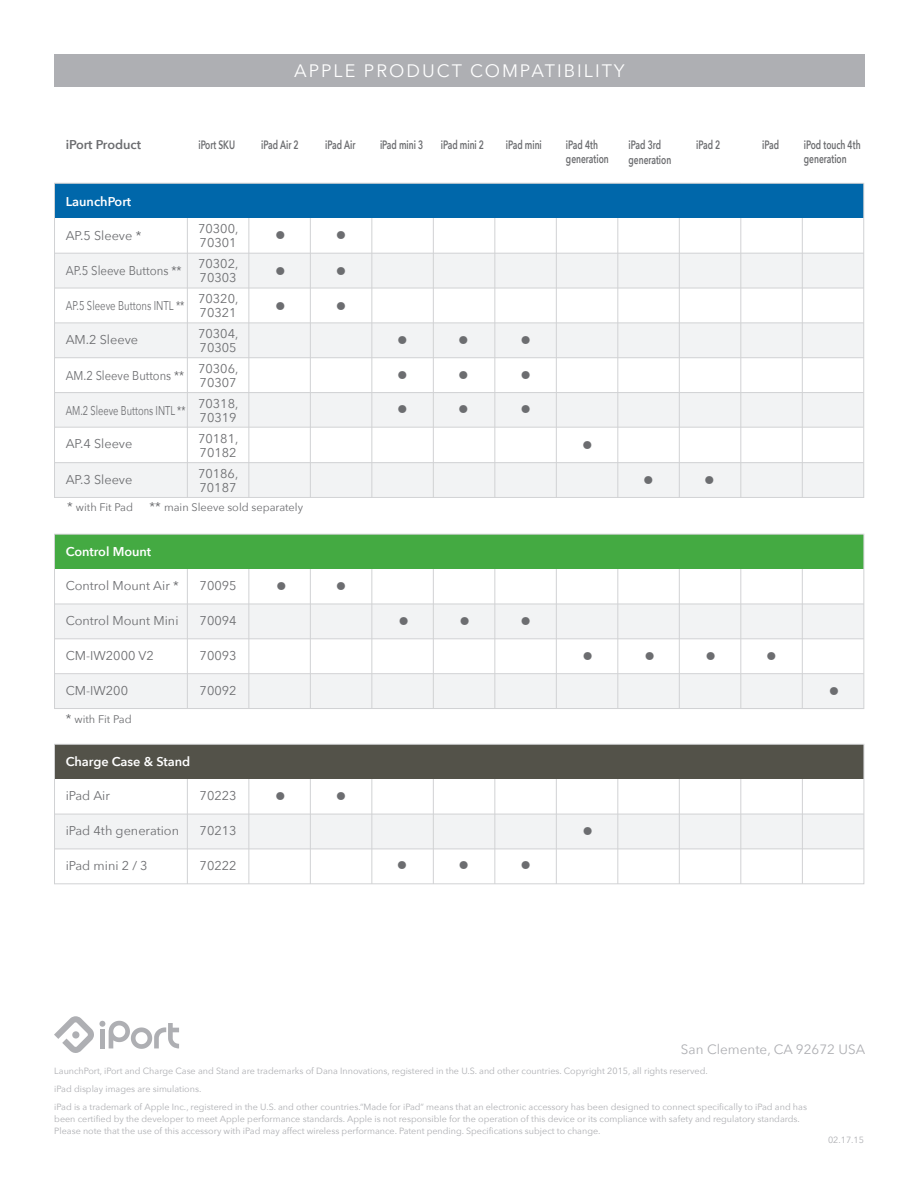
<style>
.page{position:relative;width:918px;height:1188px;background:#fff}
.page>*{position:absolute;margin:0;border:0;box-sizing:border-box;transform-origin:0 0}
.t1{font:22.35px "Helvetica Neue LT Std";color:#6c6d70}
.t2{font:18px "Avenir Next";letter-spacing:.11em;color:#fff}
.t3{font:13.5px "Avenir Next";color:#aeafb3}
.t4{font:12.75px/14px "Avenir Next";color:#6c6d70}
.t5{font:600 12.75px "Avenir Next";color:#fff}
.t6{font:12.75px "Avenir Next";color:#6c6d70;scale:.75 1}
.t7{font:12.75px "Avenir Next";color:#6c6d70;scale:.73 1}
.t8{font:12.75px "Avenir Next";color:#6c6d70;scale:.9 1}
.t9{font:12.75px "Avenir Next";color:#6c6d70;scale:.88 1}
.t10{font:600 12.75px "Avenir Next";color:#6c6d70}
.t11{font:600 12.15px/14.5px "Avenir Next";color:#6c6d70;scale:.7 1}
.t12{font:10.95px "Avenir Next";color:#6c6d70}
.t13{font:9px/18px "Avenir Next";color:#aeafb3}
.s1{font-size:12.75px}
</style>
<div class="page">
<div style="left:55px;top:253px;width:809px;height:35px;background:#f2f3f4"></div>
<div style="left:55px;top:323px;width:809px;height:35px;background:#f2f3f4"></div>
<div style="left:55px;top:392px;width:809px;height:35px;background:#f2f3f4"></div>
<div style="left:55px;top:463px;width:809px;height:34px;background:#f2f3f4"></div>
<div style="left:55px;top:604px;width:809px;height:35px;background:#f2f3f4"></div>
<div style="left:55px;top:674px;width:809px;height:35px;background:#f2f3f4"></div>
<div style="left:55px;top:814px;width:809px;height:35px;background:#f2f3f4"></div>
<hr style="left:187px;top:189px;width:1px;height:695px;background:#d1d2d4">
<hr style="left:249px;top:189px;width:1px;height:695px;background:#d1d2d4">
<hr style="left:310px;top:189px;width:1px;height:695px;background:#d1d2d4">
<hr style="left:372px;top:189px;width:1px;height:695px;background:#d1d2d4">
<hr style="left:433px;top:189px;width:1px;height:695px;background:#d1d2d4">
<hr style="left:495px;top:189px;width:1px;height:695px;background:#d1d2d4">
<hr style="left:556px;top:189px;width:1px;height:695px;background:#d1d2d4">
<hr style="left:618px;top:189px;width:1px;height:695px;background:#d1d2d4">
<hr style="left:679px;top:189px;width:1px;height:695px;background:#d1d2d4">
<hr style="left:741px;top:189px;width:1px;height:695px;background:#d1d2d4">
<hr style="left:54px;top:253px;width:687px;height:1px;background:#d1d2d4">
<hr style="left:54px;top:288px;width:687px;height:1px;background:#d1d2d4">
<hr style="left:54px;top:323px;width:687px;height:1px;background:#d1d2d4">
<hr style="left:54px;top:357px;width:687px;height:1px;background:#d1d2d4">
<hr style="left:54px;top:392px;width:810px;height:1px;background:#d1d2d4">
<hr style="left:54px;top:427px;width:810px;height:1px;background:#d1d2d4">
<hr style="left:54px;top:462px;width:810px;height:1px;background:#d1d2d4">
<hr style="left:54px;top:604px;width:687px;height:1px;background:#d1d2d4">
<hr style="left:54px;top:639px;width:687px;height:1px;background:#d1d2d4">
<hr style="left:54px;top:673px;width:687px;height:1px;background:#d1d2d4">
<hr style="left:54px;top:814px;width:687px;height:1px;background:#d1d2d4">
<hr style="left:54px;top:849px;width:687px;height:1px;background:#d1d2d4">
<div style="left:55px;top:709px;width:818px;height:35px;background:#fff"></div>
<div style="left:55px;top:498px;width:818px;height:36px;background:#fff"></div>
<hr style="left:802px;top:199px;width:1px;height:298px;background:#d1d2d4">
<hr style="left:741px;top:288px;width:123px;height:1px;background:#d1d2d4">
<hr style="left:741px;top:323px;width:123px;height:1px;background:#d1d2d4">
<hr style="left:741px;top:357px;width:123px;height:1px;background:#d1d2d4">
<hr style="left:741px;top:253px;width:123px;height:1px;background:#d1d2d4">
<hr style="left:802px;top:745px;width:1px;height:139px;background:#d1d2d4">
<hr style="left:741px;top:814px;width:123px;height:1px;background:#d1d2d4">
<hr style="left:741px;top:849px;width:123px;height:1px;background:#d1d2d4">
<hr style="left:802px;top:535px;width:1px;height:174px;background:#d1d2d4">
<hr style="left:741px;top:639px;width:123px;height:1px;background:#d1d2d4">
<hr style="left:741px;top:673px;width:123px;height:1px;background:#d1d2d4">
<hr style="left:741px;top:604px;width:123px;height:1px;background:#d1d2d4">
<div style="left:55px;top:183px;width:809px;height:35px;background:#0067aa"></div>
<div style="left:55px;top:534px;width:809px;height:35px;background:#44aa42"></div>
<div style="left:54px;top:534px;width:810px;height:175px;border:1px solid #d1d2d4"></div>
<div style="left:55px;top:744px;width:809px;height:35px;background:#535249"></div>
<div style="left:54px;top:744px;width:810px;height:140px;border:1px solid #d1d2d4"></div>
<svg style="left:54px;top:1016px;width:125px;height:37px"></svg>
<div style="left:54px;top:54px;width:810px;height:32px;background:#aeafb3"></div>
<h3 class="t10" style="left:66px;top:134px;width:77px">iPort Product</h3>
<h3 class="t5" style="left:66px;top:190px;width:67px">LaunchPort</h3>
<h2 class="t2" style="left:294px;top:56px;width:332px">APPLE PRODUCT COMPATIBILITY</h2>
<h3 class="t11" style="left:261px;top:137px;width:55px">iPad Air 2</h3>
<h3 class="t11" style="left:380px;top:137px;width:63px">iPad mini 3</h3>
<h3 class="t11" style="left:441px;top:137px;width:63px">iPad mini 2</h3>
<h3 class="t11" style="left:198px;top:137px;width:54px">iPort SKU</h3>
<h3 class="t11" style="left:325px;top:137px;width:45px">iPad Air</h3>
<h3 class="t11" style="left:506px;top:137px;width:53px">iPad mini</h3>
<h3 class="t11" style="left:566px;top:137px;width:63px">iPad 4th generation</h3>
<h3 class="t11" style="left:629px;top:137px;width:63px">iPad 3rd generation</h3>
<h3 class="t11" style="left:696px;top:137px;width:36px">iPad 2</h3>
<h3 class="t11" style="left:762px;top:137px;width:26px">iPad</h3>
<h3 class="t11" style="left:804px;top:137px;width:82px">iPod touch 4th generation</h3>
<h3 class="t4" style="left:66px;top:228px;width:77px">AP.5 Sleeve *</h3>
<h3 class="t4" style="left:198px;top:221px;width:42px">70300,<br>70301</h3>
<h3 class="t8" style="left:66px;top:260px;width:130px">AP.5 Sleeve Buttons **</h3>
<h3 class="t4" style="left:198px;top:256px;width:42px">70302,<br>70303</h3>
<h3 class="t6" style="left:66px;top:294px;width:160px">AP.5 Sleeve Buttons INTL **</h3>
<h3 class="t4" style="left:198px;top:291px;width:42px">70320,<br>70321</h3>
<h3 class="t4" style="left:66px;top:332px;width:74px">AM.2 Sleeve</h3>
<h3 class="t4" style="left:198px;top:326px;width:42px">70304,<br>70305</h3>
<h3 class="t9" style="left:66px;top:365px;width:136px">AM.2 Sleeve Buttons **</h3>
<h3 class="t4" style="left:198px;top:361px;width:42px">70306,<br>70307</h3>
<h3 class="t7" style="left:66px;top:399px;width:166px">AM.2 Sleeve Buttons INTL **</h3>
<h3 class="t4" style="left:198px;top:396px;width:42px">70318,<br>70319</h3>
<h3 class="t4" style="left:66px;top:436px;width:68px">AP.4 Sleeve</h3>
<h3 class="t4" style="left:66px;top:472px;width:68px">AP.3 Sleeve</h3>
<h3 class="t4" style="left:198px;top:431px;width:42px">70181,<br>70182</h3>
<h3 class="t4" style="left:198px;top:466px;width:42px">70186,<br>70187</h3>
<h1 class="t1" style="left:275px;top:222px;width:13px">•</h1>
<h1 class="t1" style="left:335px;top:222px;width:13px">•</h1>
<h1 class="t1" style="left:275px;top:258px;width:73px">• •</h1>
<h1 class="t1" style="left:275px;top:292px;width:73px">• •</h1>
<p class="t12" style="left:67px;top:498px;width:67px"><span class="s1">*</span> with Fit Pad</p>
<p class="t12" style="left:150px;top:498px;width:155px"><span class="s1">**</span> main Sleeve sold separately</p>
<h3 class="t5" style="left:66px;top:541px;width:87px">Control Mount</h3>
<h3 class="t4" style="left:66px;top:578px;width:115px">Control Mount Air *</h3>
<h3 class="t4" style="left:66px;top:613px;width:114px">Control Mount Mini</h3>
<h3 class="t4" style="left:66px;top:648px;width:90px">CM-IW2000 V2</h3>
<h3 class="t4" style="left:66px;top:683px;width:64px">CM-IW200</h3>
<p class="t12" style="left:66px;top:710px;width:67px"><span class="s1">*</span> with Fit Pad</p>
<h3 class="t4" style="left:200px;top:578px;width:38px">70095</h3>
<h3 class="t4" style="left:200px;top:613px;width:38px">70094</h3>
<h3 class="t4" style="left:200px;top:648px;width:38px">70093</h3>
<h3 class="t4" style="left:200px;top:683px;width:38px">70092</h3>
<h3 class="t5" style="left:66px;top:751px;width:126px">Charge Case &amp; Stand</h3>
<h3 class="t4" style="left:66px;top:788px;width:46px">iPad Air</h3>
<h3 class="t4" style="left:66px;top:823px;width:115px">iPad 4th generation</h3>
<h3 class="t4" style="left:66px;top:858px;width:83px">iPad mini 2 / 3</h3>
<h3 class="t4" style="left:200px;top:788px;width:38px">70223</h3>
<h3 class="t4" style="left:200px;top:823px;width:38px">70213</h3>
<h3 class="t4" style="left:200px;top:858px;width:38px">70222</h3>
<h1 class="t1" style="left:276px;top:573px;width:72px">• •</h1>
<h1 class="t1" style="left:275px;top:783px;width:13px">•</h1>
<h1 class="t1" style="left:335px;top:783px;width:13px">•</h1>
<h1 class="t1" style="left:397px;top:327px;width:74px">• •</h1>
<h1 class="t1" style="left:520px;top:327px;width:13px">•</h1>
<h1 class="t1" style="left:397px;top:362px;width:74px">• •</h1>
<h1 class="t1" style="left:520px;top:362px;width:13px">•</h1>
<h1 class="t1" style="left:397px;top:396px;width:74px">• •</h1>
<h1 class="t1" style="left:520px;top:396px;width:13px">•</h1>
<h1 class="t1" style="left:398px;top:608px;width:74px">• •</h1>
<h1 class="t1" style="left:520px;top:608px;width:13px">•</h1>
<h1 class="t1" style="left:397px;top:852px;width:13px">•</h1>
<h1 class="t1" style="left:458px;top:852px;width:74px">• •</h1>
<h1 class="t1" style="left:582px;top:431px;width:13px">•</h1>
<h1 class="t1" style="left:643px;top:467px;width:13px">•</h1>
<h1 class="t1" style="left:704px;top:467px;width:13px">•</h1>
<h1 class="t1" style="left:582px;top:642px;width:13px">•</h1>
<h1 class="t1" style="left:644px;top:643px;width:13px">•</h1>
<h1 class="t1" style="left:705px;top:643px;width:73px">• •</h1>
<h1 class="t1" style="left:582px;top:818px;width:13px">•</h1>
<h1 class="t1" style="left:829px;top:677px;width:13px">•</h1>
<h3 class="t3" style="left:681px;top:1037px;width:186px">San Clemente, CA 92672 USA</h3>
<p class="t13" style="left:54px;top:1062px;width:754px">LaunchPort, iPort and Charge Case and Stand are trademarks of Dana Innovations, registered in the U.S. and other countries. Copyright 2015, all rights reserved.<br>iPad display images are simulations.<br>iPad is a trademark of Apple Inc., registered in the U.S. and other countries.“Made for iPad” means that an electronic accessory has been designed to connect specifically to iPad and has</p>
<p class="t13" style="left:54px;top:1113px;width:747px;line-height:12px">been certified by the developer to meet Apple performance standards. Apple is not responsible for the operation of this device or its compliance with safety and regulatory standards.<br>Please note that the use of this accessory with iPad may affect wireless performance. Patent pending. Specifications subject to change.</p>
<p class="t13" style="left:828px;top:1130px;width:38px">02.17.15</p>
</div>
